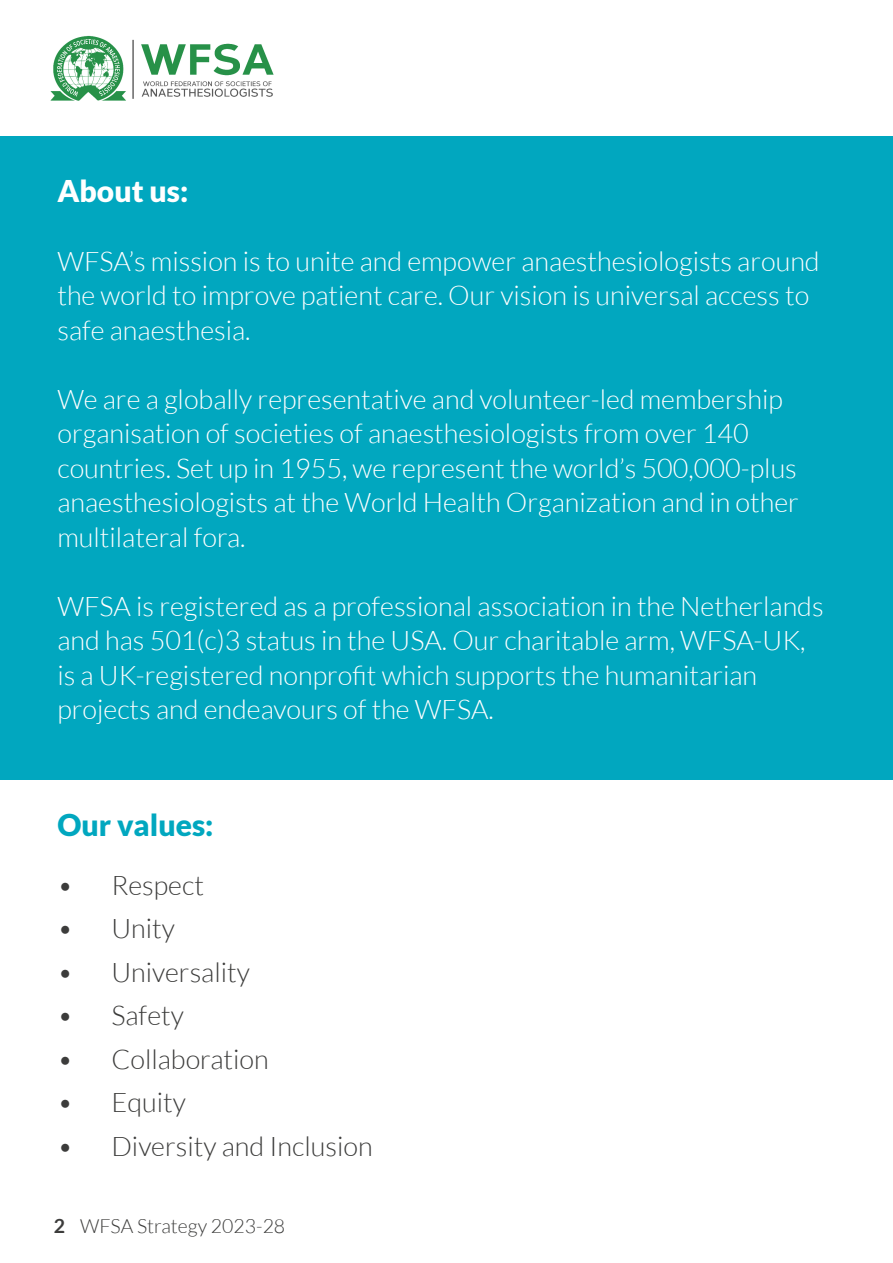
<style>
.page{position:relative;width:893px;height:1263px;background:#fff}
.page>*{position:absolute;margin:0;border:0;box-sizing:border-box;transform-origin:0 0}
.t1{font:900 30px "Lato";color:#01a7bf}
.t2{font:900 30px "Lato";color:#fff}
.t3{font:300 27px/34.5px "Lato";color:#fff}
.t4{font:300 27px "Lato";color:#3c3c3b}
.t5{font:300 19.5px "Lato";color:#3c3c3b}
.s1{font-weight:700}
</style>
<div class="page">
<img style="left:50px;top:35px;width:224px;height:66px">
<div style="left:0;top:136px;width:893px;height:644px;background:#01a7bf"></div>
<p class="t2" style="left:57px;top:173px;width:132px">About us:</p>
<p class="t3" style="left:57px;top:244px;width:764px">WFSA’s mission is to unite and empower anaesthesiologists around the world to improve patient care. Our vision is universal access to safe anaesthesia.</p>
<p class="t3" style="left:57px;top:382px;width:743px">We are a globally representative and volunteer-led membership organisation of societies of anaesthesiologists from over 140 countries. Set up in 1955, we represent the world’s 500,000-plus anaesthesiologists at the World Health Organization and in other multilateral fora.</p>
<p class="t3" style="left:57px;top:589px;width:768px">WFSA is registered as a professional association in the Netherlands and has 501(c)3 status in the USA. Our charitable arm, WFSA-UK,</p>
<p class="t3" style="left:57px;top:658px;width:701px">is a UK-registered nonprofit which supports the humanitarian projects and endeavours of the WFSA.</p>
<p class="t1" style="left:57px;top:807px;width:158px">Our values:</p>
<p class="t4" style="left:57px;top:870px;width:148px">• Respect</p>
<p class="t4" style="left:57px;top:914px;width:119px">• Unity</p>
<p class="t4" style="left:57px;top:957px;width:194px">• Universality</p>
<p class="t4" style="left:57px;top:1001px;width:128px">• Safety</p>
<p class="t4" style="left:57px;top:1044px;width:213px">• Collaboration</p>
<p class="t4" style="left:57px;top:1088px;width:130px">• Equity</p>
<p class="t4" style="left:57px;top:1131px;width:317px">• Diversity and Inclusion</p>
<p class="t5" style="left:54px;top:1215px;width:233px"><span class="s1">2</span> WFSA Strategy 2023-28</p>
</div>
